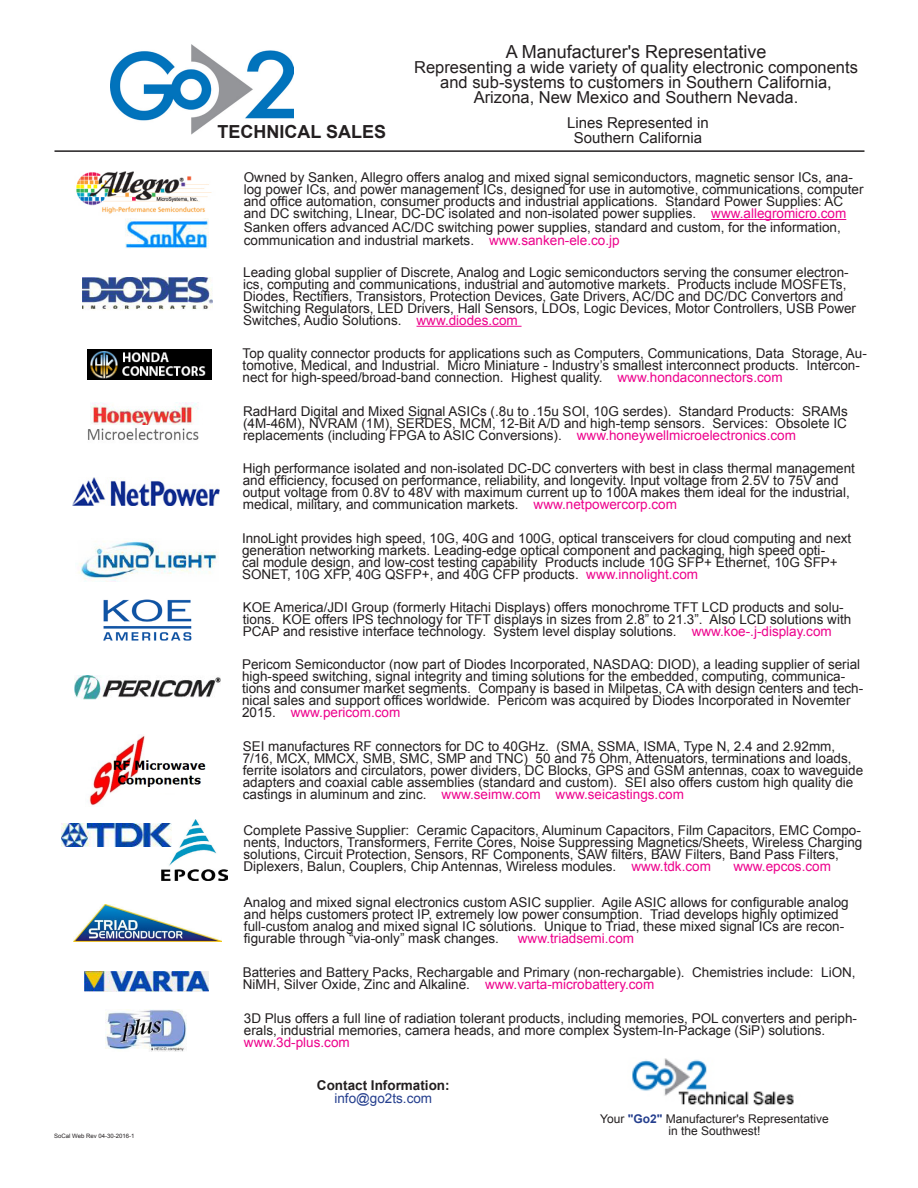
<style>
.page{position:relative;width:918px;height:1188px;background:#fff}
.page>*{position:absolute;margin:0;border:0;box-sizing:border-box;transform-origin:0 0}
.t1{font:18px "Arial";color:#231f20}
.t2{font:700 18px "Arial";color:#231f20}
.t3{font:16.5px/15px "Arial";color:#231f20;text-align:center}
.t4{font:15px "Arial";color:#231f20}
.t5{font:13.5px/12px "Arial";color:#231f20}
.t6{font:13.5px "Arial";color:#ed028c}
.t7{font:700 13.5px "Arial";color:#231f20}
.t8{font:13.5px "Arial";color:#253f8e}
.t9{font:12px "Arial";color:#231f20}
.t10{font:6px "Arial";color:#231f20}
.s1{color:#ed028c}
.s2{font-weight:700;color:#253f8e}
</style>
<div class="page">
<img style="left:91px;top:402px;width:108px;height:23px">
<img style="left:87px;top:428px;width:112px;height:12px">
<img style="left:106px;top:1010px;width:81px;height:41px">
<img style="left:83px;top:278px;width:129px;height:32px">
<img style="left:87px;top:349px;width:124px;height:31px">
<img style="left:74px;top:676px;width:146px;height:23px">
<img style="left:84px;top:972px;width:124px;height:20px">
<img style="left:78px;top:541px;width:139px;height:40px">
<hr style="left:54px;top:150px;width:810px;height:2px;background:#231f20">
<img style="left:110px;top:44px;width:184px;height:91px">
<img style="left:632px;top:1058px;width:162px;height:48px">
<img style="left:103px;top:599px;width:89px;height:42px">
<img style="left:162px;top:820px;width:66px;height:60px">
<img style="left:62px;top:824px;width:109px;height:22px">
<hr style="left:417px;top:326px;width:105px;height:1px;background:#ed028c">
<img style="left:73px;top:478px;width:147px;height:28px">
<img style="left:89px;top:735px;width:117px;height:71px">
<img style="left:125px;top:218px;width:84px;height:31px">
<img style="left:76px;top:171px;width:136px;height:43px">
<hr style="left:711px;top:219px;width:135px;height:1px;background:#ed028c">
<img style="left:74px;top:904px;width:147px;height:37px">
<p class="t10" style="left:54px;top:1132px;width:82px">SoCal Web Rev 04-30-2016-1</p>
<p class="t2" style="left:218px;top:120px;width:170px">TECHNICAL SALES</p>
<p class="t1" style="left:506px;top:40px;width:262px">A Manufacturer's Representative</p>
<p class="t3" style="left:414px;top:60px;width:445px">Representing a wide variety of quality electronic components and sub-systems to customers in Southern California,</p>
<p class="t3" style="left:474px;top:90px;width:326px">Arizona, New Mexico and Southern Nevada.</p>
<p class="t4" style="left:567px;top:113px;width:143px">Lines Represented in</p>
<p class="t4" style="left:574px;top:128px;width:130px">Southern California</p>
<p class="t5" style="left:244px;top:171px;width:621px">Owned by Sanken, Allegro offers analog and mixed signal semiconductors, magnetic sensor ICs, ana&shy;log power ICs, and power management ICs, designed for use in automotive, communications, computer and office automation, consumer products and industrial applications. Standard Power Supplies: AC and DC switching, LInear, DC-DC isolated and non-isolated power supplies. <span class="s1">www.allegromicro.com</span></p>
<p class="t5" style="left:244px;top:220px;width:599px;line-height:13.5px">Sanken offers advanced AC/DC switching power supplies, standard and custom, for the information, communication and industrial markets. <span class="s1">www.sanken-ele.co.jp</span></p>
<p class="t5" style="left:243px;top:266px;width:614px">Leading global supplier of Discrete, Analog and Logic semiconductors serving the consumer electron&shy;ics, computing and communications, industrial and automotive markets. Products include MOSFETs, Diodes, Rectifiers, Transistors, Protection Devices, Gate Drivers, AC/DC and DC/DC Convertors and Switching Regulators, LED Drivers, Hall Sensors, LDOs, Logic Devices, Motor Controllers, USB Power Switches, Audio Solutions. <span class="s1">www.diodes.com</span></p>
<p class="t5" style="left:243px;top:347px;width:626px">Top quality connector products for applications such as Computers, Communications, Data Storage, Au&shy;tomotive, Medical, and Industrial. Micro Miniature - Industry’s smallest interconnect products. Intercon&shy;nect for high-speed/broad-band connection. Highest quality. <span class="s1">www.hondaconnectors.com</span></p>
<p class="t5" style="left:243px;top:405px;width:606px;text-align:justify">RadHard Digital and Mixed Signal ASICs (.8u to .15u SOI, 10G serdes). Standard Products: SRAMs (4M-46M), NVRAM (1M), SERDES, MCM, 12-Bit A/D and high-temp sensors. Services: Obsolete IC replacements (including FPGA to ASIC Conversions). <span class="s1">www.honeywellmicroelectronics.com</span></p>
<p class="t5" style="left:243px;top:463px;width:614px">High performance isolated and non-isolated DC-DC converters with best in class thermal management and efficiency, focused on performance, reliability, and longevity. Input voltage from 2.5V to 75V and output voltage from 0.8V to 48V with maximum current up to 100A makes them ideal for the industrial, medical, military, and communication markets. <span class="s1">www.netpowercorp.com</span></p>
<p class="t5" style="left:242px;top:533px;width:611px">InnoLight provides high speed, 10G, 40G and 100G, optical transceivers for cloud computing and next generation networking markets. Leading-edge optical component and packaging, high speed opti-<br>cal module design, and low-cost testing capability Products include 10G SFP+ Ethernet, 10G SFP+ SONET, 10G XFP, 40G QSFP+, and 40G CFP products. <span class="s1">www.innolight.com</span></p>
<p class="t5" style="left:243px;top:601px;width:610px">KOE America/JDI Group (formerly Hitachi Displays) offers monochrome TFT LCD products and solu&shy;tions. KOE offers IPS technology for TFT displays in sizes from 2.8” to 21.3”. Also LCD solutions with<br>PCAP and resistive interface technology. System level display solutions. <span class="s1">www.koe-.j-display.com</span></p>
<p class="t5" style="left:242px;top:658px;width:623px">Pericom Semiconductor (now part of Diodes Incorporated, NASDAQ: DIOD), a leading supplier of serial high-speed switching, signal integrity and timing solutions for the embedded, computing, communica&shy;tions and consumer market segments. Company is based in Milpetas, CA with design centers and tech&shy;nical sales and support offices worldwide. Pericom was acquired by Diodes Incorporated in Novemter 2015. <span class="s1">www.pericom.com</span></p>
<p class="t5" style="left:243px;top:740px;width:622px">SEI manufactures RF connectors for DC to 40GHz. (SMA, SSMA, ISMA, Type N, 2.4 and 2.92mm, 7/16, MCX, MMCX, SMB, SMC, SMP and TNC) 50 and 75 Ohm, Attenuators, terminations and loads, ferrite isolators and circulators, power dividers, DC Blocks, GPS and GSM antennas, coax to waveguide adapters and coaxial cable assemblies (standard and custom). SEI also offers custom high quality die castings in aluminum and zinc. <span class="s1">www.seimw.com www.seicastings.com</span></p>
<p class="t5" style="left:243px;top:824px;width:620px">Complete Passive Supplier: Ceramic Capacitors, Aluminum Capacitors, Film Capacitors, EMC Compo&shy;nents, Inductors, Transformers, Ferrite Cores, Noise Suppressing Magnetics/Sheets, Wireless Charging solutions, Circuit Protection, Sensors, RF Components, SAW filters, BAW Filters, Band Pass Filters, Diplexers, Balun, Couplers, Chip Antennas, Wireless modules. <span class="s1">www.tdk.com</span></p>
<p class="t6" style="left:733px;top:857px;width:99px">www.epcos.com</p>
<p class="t5" style="left:244px;top:897px;width:606px">Analog and mixed signal electronics custom ASIC supplier. Agile ASIC allows for configurable analog and helps customers protect IP, extremely low power consumption. Triad develops highly optimized full-custom analog and mixed signal IC solutions. Unique to Triad, these mixed signal ICs are recon&shy;figurable through “via-only” mask changes.</p>
<p class="t6" style="left:518px;top:930px;width:118px">www.triadsemi.com</p>
<p class="t5" style="left:243px;top:966px;width:614px">Batteries and Battery Packs, Rechargable and Primary (non-rechargable). Chemistries include: LiON,<br>NiMH, Silver Oxide, Zinc and Alkaline. <span class="s1">www.varta-microbattery.com</span></p>
<p class="t5" style="left:244px;top:1012px;width:615px">3D Plus offers a full line of radiation tolerant products, including memories, POL converters and periph&shy;erals, industrial memories, camera heads, and more complex System-In-Package (SiP) solutions.</p>
<p class="t6" style="left:244px;top:1033px;width:107px">www.3d-plus.com</p>
<p class="t7" style="left:317px;top:1076px;width:134px">Contact Information:</p>
<p class="t8" style="left:334px;top:1090px;width:99px">info@go2ts.com</p>
<p class="t9" style="left:600px;top:1111px;width:230px">Your <span class="s2">"Go2"</span> Manufacturer's Representative</p>
<p class="t9" style="left:669px;top:1123px;width:94px">in the Southwest!</p>
</div>
